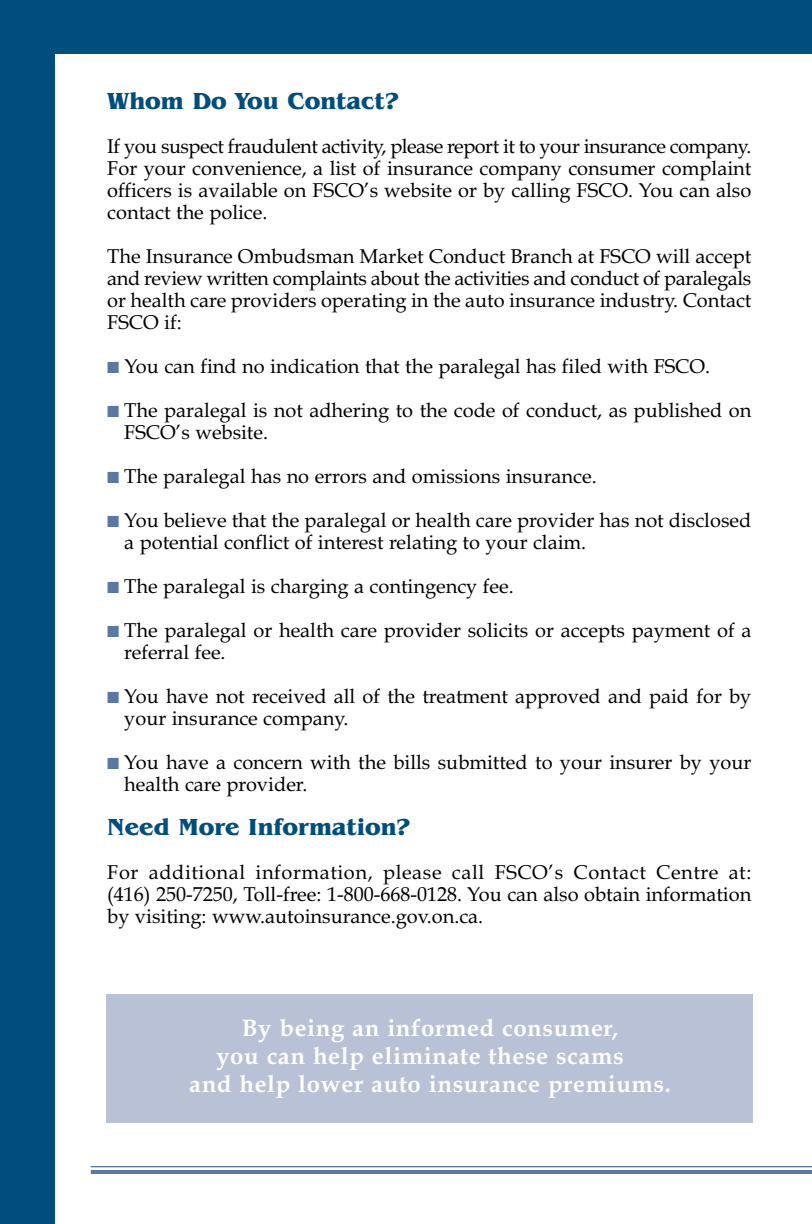
<style>
.page{position:relative;width:812px;height:1224px;background:#fff}
.page>*{position:absolute;margin:0;border:0;box-sizing:border-box;transform-origin:0 0}
.t1{font:700 24px "Book Antiqua";letter-spacing:.025em;color:#fff}
.t2{font:700 24px "Benguiat IT Cby BT";color:#004d7e}
.t3{font:20px/22px "Book Antiqua";color:#000}
.t4{font:20px "Book Antiqua";letter-spacing:.03em;color:#000}
.s1{color:#5b78a3}
</style>
<div class="page">
<hr style="left:91px;top:1170px;width:721px;height:4px;background:#5b78a3">
<div style="left:0;top:0;width:812px;height:54px;background:#004d7e"></div>
<div style="left:0;top:0;width:54px;height:1224px;background:#004d7e"></div>
<hr style="left:91px;top:1166px;width:721px;height:1px;background:#5b78a3">
<div style="left:107px;top:994px;width:646px;height:128px;background:#b9c1d6"></div>
<h4 class="t2" style="left:107px;top:92px;width:294px">Whom Do You Contact?</h4>
<p class="t3" style="left:107px;top:137px;width:645px;text-align:justify">If you suspect fraudulent activity, please report it to your insurance company.<br>For your convenience, a list of insurance company consumer complaint officers is available on FSCO’s website or by calling FSCO. You can also contact the police.</p>
<p class="t3" style="left:107px;top:247px;width:646px;text-align:justify">The Insurance Ombudsman Market Conduct Branch at FSCO will accept and review written complaints about the activities and conduct of paralegals or health care providers operating in the auto insurance industry. Contact FSCO if:</p>
<p class="t3" style="left:107px;top:357px;width:604px"><span class="s1">■</span> You can find no indication that the paralegal has filed with FSCO.</p>
<p class="t3" style="left:124px;top:401px;width:629px;text-indent:-17px"><span class="s1">■</span> The paralegal is not adhering to the code of conduct, as published on<br>FSCO’s website.</p>
<p class="t3" style="left:107px;top:467px;width:491px"><span class="s1">■</span> The paralegal has no errors and omissions insurance.</p>
<p class="t3" style="left:124px;top:511px;width:628px;text-indent:-17px"><span class="s1">■</span> You believe that the paralegal or health care provider has not disclosed a potential conflict of interest relating to your claim.</p>
<p class="t3" style="left:107px;top:577px;width:408px"><span class="s1">■</span> The paralegal is charging a contingency fee.</p>
<p class="t3" style="left:124px;top:621px;width:629px;text-indent:-17px"><span class="s1">■</span> The paralegal or health care provider solicits or accepts payment of a referral fee.</p>
<p class="t3" style="left:124px;top:687px;width:628px;text-indent:-17px"><span class="s1">■</span> You have not received all of the treatment approved and paid for by your insurance company.</p>
<p class="t3" style="left:124px;top:753px;width:628px;text-indent:-17px"><span class="s1">■</span> You have a concern with the bills submitted to your insurer by your health care provider.</p>
<h4 class="t2" style="left:107px;top:818px;width:305px">Need More Information?</h4>
<p class="t4" style="left:107px;top:864px;width:646px">For additional information, please call FSCO’s Contact Centre at:</p>
<p class="t3" style="left:107px;top:885px;width:645px">(416) 250-7250, Toll-free: 1-800-668-0128. You can also obtain information by visiting: www.autoinsurance.gov.on.ca.</p>
<p class="t1" style="left:242px;top:1018px;width:378px">By being an informed consumer,</p>
<p class="t1" style="left:216px;top:1046px;width:409px">you can help eliminate these scams</p>
<p class="t1" style="left:189px;top:1074px;width:483px">and help lower auto insurance premiums.</p>
</div>
